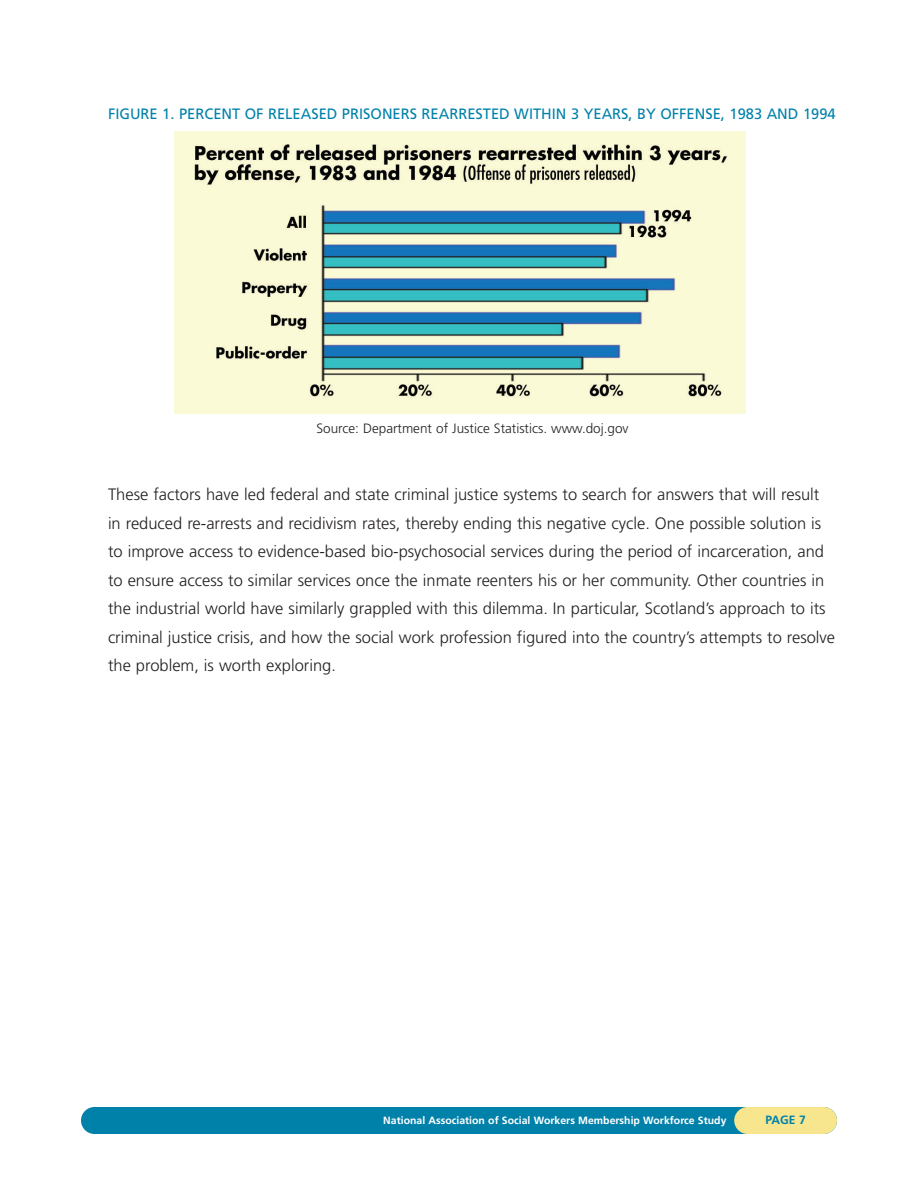
<style>
.page{position:relative;width:918px;height:1188px;background:#fff}
.page>*{position:absolute;margin:0;border:0;box-sizing:border-box;transform-origin:0 0}
.t1{font:300 16.5px/28.5px "Frutiger";color:#231f20}
.t2{font:15px "Frutiger";color:#0081aa}
.t3{font:300 13.5px "Frutiger";color:#231f20}
.t4{font:700 12px "Frutiger";color:#0081aa}
.t5{font:700 10.5px "Frutiger";color:#fff}
</style>
<div class="page">
<div style="left:81px;top:1107px;width:756px;height:27px;background:#0081aa;border-radius:14px"></div>
<div style="left:734px;top:1107px;width:103px;height:27px;background:#f7e68e;border-radius:13px"></div>
<img style="left:174px;top:132px;width:571px;height:281px">
<p class="t2" style="left:108px;top:108px;width:729px">FIGURE 1. PERCENT OF RELEASED PRISONERS REARRESTED WITHIN 3 YEARS, BY OFFENSE, 1983 AND 1994</p>
<p class="t3" style="left:316px;top:423px;width:314px">Source: Department of Justice Statistics. www.doj.gov</p>
<p class="t1" style="left:108px;top:482px;width:729px">These factors have led federal and state criminal justice systems to search for answers that will result in reduced re-arrests and recidivism rates, thereby ending this negative cycle. One possible solution is to improve access to evidence-based bio-psychosocial services during the period of incarceration, and to ensure access to similar services once the inmate reenters his or her community. Other countries in the industrial world have similarly grappled with this dilemma. In particular, Scotland’s approach to its criminal justice crisis, and how the social work profession figured into the country’s attempts to resolve the problem, is worth exploring.</p>
<p class="t5" style="left:383px;top:1116px;width:345px">National Association of Social Workers Membership Workforce Study</p>
<p class="t4" style="left:766px;top:1115px;width:42px">PAGE 7</p>
</div>
